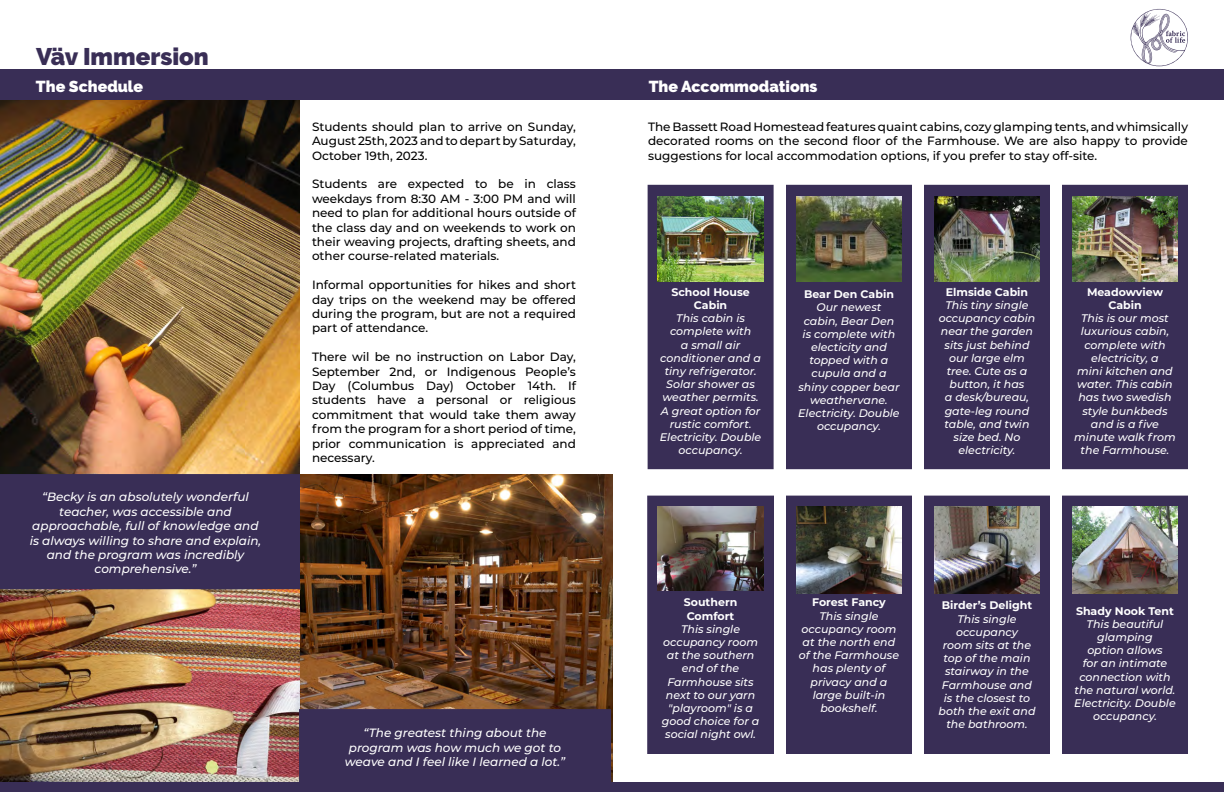
<style>
.page{position:relative;width:1224px;height:792px;background:#fff}
.page>*{position:absolute;margin:0;border:0;box-sizing:border-box;transform-origin:0 0}
.t1{font:900 24px "Raleway";color:#392e56}
.t2{font:900 15.8px "Raleway";color:#fff}
.t3{font:500 12px/14.4px "Montserrat";color:#000;text-align:justify}
.t4{font:italic 500 12px/14.4px "Montserrat";color:#fff;text-align:center}
.t5{font:italic 500 11px/13.2px "Montserrat";color:#fff;text-align:center}
.t6{font:700 11px/13.2px "Montserrat";color:#fff;text-align:center}
</style>
<div class="page">
<img style="left:0;top:100px;width:300px;height:374px">
<img style="left:0;top:589px;width:300px;height:193px">
<div style="left:6px;top:480px;width:289px;height:103px;background:#392e56"></div>
<div style="left:0;top:474px;width:301px;height:115px;border:12px solid #392e56"></div>
<img style="left:300px;top:474px;width:313px;height:308px">
<div style="left:0;top:70px;width:613px;height:30px;background:#392e56"></div>
<div style="left:305px;top:715px;width:300px;height:61px;background:#392e56"></div>
<div style="left:299px;top:709px;width:312px;height:73px;border:12px solid #392e56"></div>
<div style="left:612px;top:70px;width:612px;height:30px;background:#392e56"></div>
<div style="left:1068px;top:502px;width:114px;height:246px;background:#392e56"></div>
<div style="left:1062px;top:496px;width:126px;height:258px;border:12px solid #392e56"></div>
<div style="left:653px;top:502px;width:115px;height:246px;background:#392e56"></div>
<div style="left:647px;top:496px;width:127px;height:258px;border:12px solid #392e56"></div>
<div style="left:792px;top:502px;width:114px;height:246px;background:#392e56"></div>
<div style="left:786px;top:496px;width:126px;height:258px;border:12px solid #392e56"></div>
<div style="left:930px;top:502px;width:114px;height:246px;background:#392e56"></div>
<div style="left:924px;top:496px;width:126px;height:258px;border:12px solid #392e56"></div>
<img style="left:934px;top:507px;width:106px;height:87px">
<img style="left:796px;top:507px;width:106px;height:87px">
<img style="left:658px;top:507px;width:106px;height:84px">
<div style="left:930px;top:191px;width:114px;height:272px;background:#392e56"></div>
<div style="left:924px;top:185px;width:126px;height:284px;border:12px solid #392e56"></div>
<div style="left:654px;top:191px;width:114px;height:272px;background:#392e56"></div>
<div style="left:648px;top:185px;width:126px;height:284px;border:12px solid #392e56"></div>
<div style="left:1068px;top:191px;width:114px;height:272px;background:#392e56"></div>
<div style="left:1062px;top:185px;width:126px;height:284px;border:12px solid #392e56"></div>
<div style="left:792px;top:191px;width:114px;height:272px;background:#392e56"></div>
<div style="left:786px;top:185px;width:126px;height:284px;border:12px solid #392e56"></div>
<img style="left:1072px;top:197px;width:106px;height:84px">
<img style="left:1072px;top:507px;width:105px;height:87px">
<img style="left:934px;top:197px;width:106px;height:84px">
<img style="left:658px;top:197px;width:106px;height:84px">
<img style="left:796px;top:197px;width:106px;height:84px">
<div style="left:0;top:782px;width:612px;height:10px;background:#392e56"></div>
<div style="left:612px;top:782px;width:612px;height:10px;background:#392e56"></div>
<svg style="left:1131px;top:9px;width:57px;height:57px"></svg>
<h1 class="t1" style="left:36px;top:43px;width:174px">Väv Immersion</h1>
<h2 class="t2" style="left:36px;top:78px;width:109px">The Schedule</h2>
<p class="t4" style="left:30px;top:489px;width:233px">“Becky is an absolutely wonderful teacher, was accessible and approachable, full of knowledge and is always willing to share and explain, and the program was incredibly comprehensive.”</p>
<p class="t3" style="left:312px;top:119px;width:265px">Students should plan to arrive on Sunday, August 25th, 2023 and to depart by Saturday, October 19th, 2023.</p>
<p class="t3" style="left:312px;top:176px;width:266px">Students are expected to be in class weekdays from 8:30 AM - 3:00 PM and will need to plan for additional hours outside of the class day and on weekends to work on their weaving projects, drafting sheets, and other course-related materials.</p>
<p class="t3" style="left:312px;top:277px;width:266px">Informal opportunities for hikes and short day trips on the weekend may be offered during the program, but are not a required part of attendance.</p>
<p class="t3" style="left:312px;top:349px;width:266px">There wil be no instruction on Labor Day, September 2nd, or Indigenous People’s Day (Columbus Day) October 14th. If students have a personal or religious commitment that would take them away from the program for a short period of time, prior communication is appreciated and necessary.</p>
<p class="t4" style="left:345px;top:725px;width:222px">“The greatest thing about the program was how much we got to weave and I feel like I learned a lot.”</p>
<h2 class="t2" style="left:649px;top:78px;width:170px">The Accommodations</h2>
<p class="t3" style="left:648px;top:119px;width:542px">The Bassett Road Homestead features quaint cabins, cozy glamping tents, and whimsically decorated rooms on the second floor of the Farmhouse. We are also happy to provide suggestions for local accommodation options, if you prefer to stay off-site.</p>
<p class="t6" style="left:671px;top:285px;width:80px">School House<br>Cabin</p>
<p class="t5" style="left:660px;top:311px;width:103px">This cabin is complete with<br>a small air conditioner and a tiny refrigerator.<br>Solar shower as weather permits.<br>A great option for rustic comfort.<br>Electricity. Double occupancy.</p>
<p class="t6" style="left:804px;top:287px;width:91px">Bear Den Cabin</p>
<p class="t5" style="left:798px;top:301px;width:103px">Our newest cabin, Bear Den is complete with electicity and topped with a cupula and a shiny copper bear weathervane.<br>Electricity. Double occupancy.</p>
<p class="t6" style="left:946px;top:285px;width:84px">Elmside Cabin</p>
<p class="t5" style="left:939px;top:298px;width:98px">This tiny single occupancy cabin near the garden sits just behind our large elm tree. Cute as a button, it has<br>a desk/bureau, gate-leg round table, and twin size bed. No electricity.</p>
<p class="t6" style="left:1087px;top:285px;width:77px">Meadowview<br>Cabin</p>
<p class="t5" style="left:1074px;top:311px;width:103px">This is our most luxurious cabin, complete with electricity, a<br>mini kitchen and water. This cabin has two swedish style bunkbeds and is a five minute walk from the Farmhouse.</p>
<p class="t6" style="left:684px;top:595px;width:55px;text-align:left">Southern<br>Comfort</p>
<p class="t5" style="left:662px;top:622px;width:99px">This single occupancy room at the southern end of the<br>Farmhouse sits next to our yarn "playroom" is a good choice for a social night owl.</p>
<p class="t6" style="left:812px;top:595px;width:75px">Forest Fancy</p>
<p class="t5" style="left:799px;top:609px;width:102px">This single occupancy room at the north end of the Farmhouse has plenty of privacy and a large built-in bookshelf.</p>
<p class="t6" style="left:942px;top:598px;width:92px">Birder’s Delight</p>
<p class="t5" style="left:939px;top:612px;width:98px">This single occupancy<br>room sits at the top of the main stairway in the<br>Farmhouse and is the closest to both the exit and the bathroom.</p>
<p class="t6" style="left:1076px;top:604px;width:99px">Shady Nook Tent</p>
<p class="t5" style="left:1074px;top:617px;width:103px">This beautiful glamping<br>option allows<br>for an intimate connection with the natural world.<br>Electricity. Double occupancy.</p>
</div>
